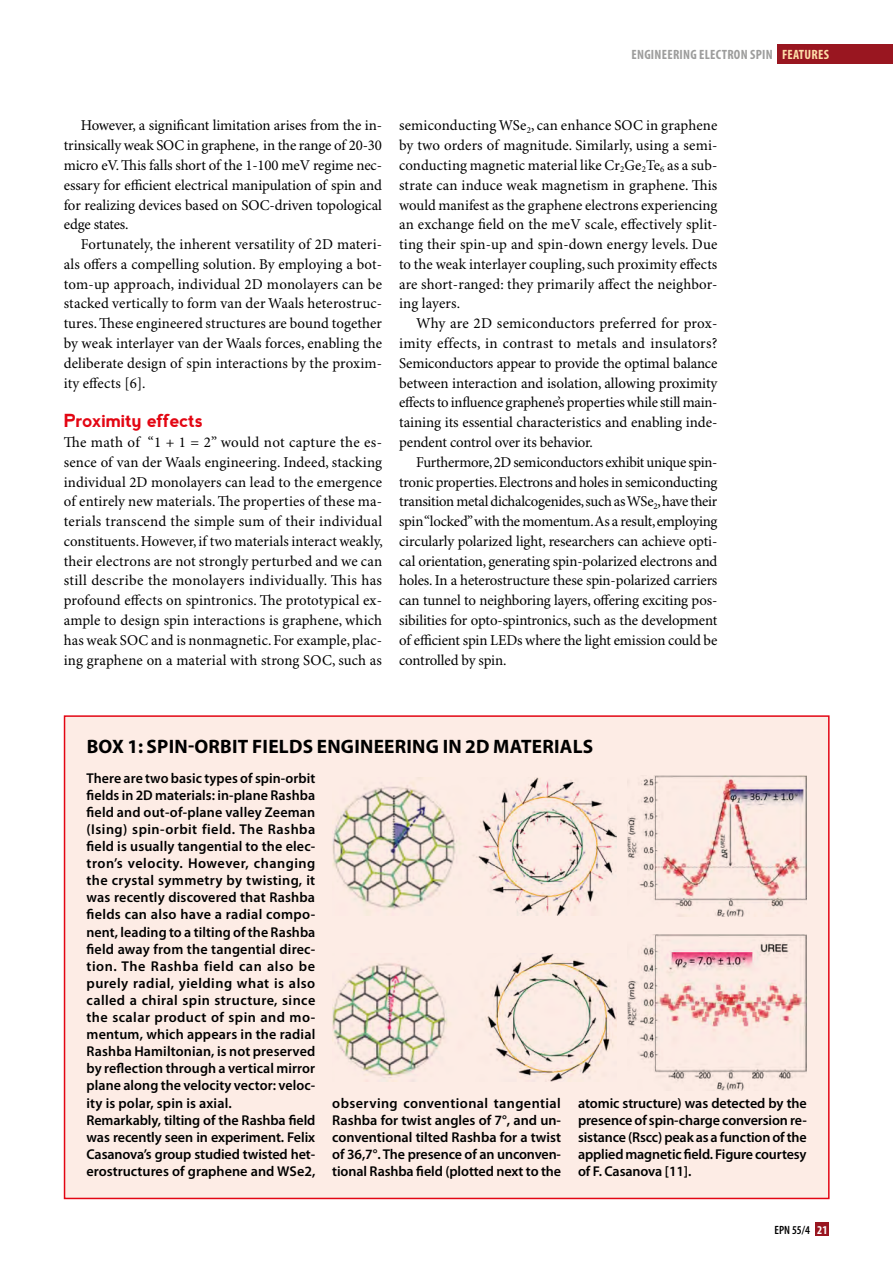
<style>
.page{position:relative;width:893px;height:1263px;background:#fff}
.page>*{position:absolute;margin:0;border:0;box-sizing:border-box;transform-origin:0 0}
.t1{font:700 19.5px "Myriad Pro";letter-spacing:.01em;color:#000}
.t2{font:700 18px "nevis";letter-spacing:-.015em;color:#e30613}
.t3{font:15px/19.8px "Minion Pro";color:#000;text-align:justify}
.t4{font:600 14.25px/17.1px "Myriad Pro";letter-spacing:.01em;color:#000;text-align:justify}
.t5{font:700 condensed 13.5px "Myriad Pro";color:#9d9d9c}
.t6{font:700 condensed 13.5px "Myriad Pro";letter-spacing:.02em;color:#fedea9}
.t7{font:600 condensed 12px "Myriad Pro";color:#000}
.s1{font-weight:700;color:#fff}
</style>
<div class="page">
<div style="left:816px;top:1222px;width:13px;height:14px;background:#991620"></div>
<div style="left:777px;top:45px;width:116px;height:19px;background:#991620"></div>
<div style="left:65px;top:716px;width:764px;height:482px;background:#fdece5"></div>
<div style="left:64px;top:715px;width:766px;height:484px;border:2px solid #e30613"></div>
<img style="left:332px;top:777px;width:284px;height:138px">
<img style="left:332px;top:953px;width:284px;height:129px">
<img style="left:628px;top:776px;width:179px;height:140px">
<img style="left:628px;top:935px;width:179px;height:155px">
<p class="t5" style="left:631px;top:47px;width:13px">ENGINEERING</p>
<p class="t5" style="left:699px;top:47px;width:13px">ELECTRON</p>
<p class="t5" style="left:750px;top:47px;width:12px">SPIN</p>
<p class="t6" style="left:782px;top:47px;width:49px">FEATURES</p>
<p class="t3" style="left:64px;top:116px;width:320px;text-indent:17px">However, a significant limitation arises from the in&shy;trinsically weak SOC in graphene, in the range of 20-30 micro eV. This falls short of the 1-100 meV regime nec&shy;essary for efficient electrical manipulation of spin and for realizing devices based on SOC-driven topological edge states.</p>
<p class="t3" style="left:64px;top:235px;width:320px;text-indent:17px">Fortunately, the inherent versatility of 2D materi&shy;als offers a compelling solution. By employing a bot&shy;tom-up approach, individual 2D monolayers can be stacked vertically to form van der Waals heterostruc&shy;tures. These engineered structures are bound together by weak interlayer van der Waals forces, enabling the deliberate design of spin interactions by the proxim&shy;ity effects [6].</p>
<p class="t2" style="left:64px;top:410px;width:141px">Proximity effects</p>
<p class="t3" style="left:64px;top:433px;width:321px">The math of “1 + 1 = 2” would not capture the es&shy;sence of van der Waals engineering. Indeed, stacking individual 2D monolayers can lead to the emergence of entirely new materials. The properties of these ma&shy;terials transcend the simple sum of their individual constituents. However, if two materials interact weakly, their electrons are not strongly perturbed and we can still describe the monolayers individually. This has profound effects on spintronics. The prototypical ex&shy;ample to design spin interactions is graphene, which has weak SOC and is nonmagnetic. For example, plac&shy;ing graphene on a material with strong SOC, such as</p>
<p class="t3" style="left:399px;top:116px;width:320px">semiconducting WSe<sub>2</sub>, can enhance SOC in graphene by two orders of magnitude. Similarly, using a semi&shy;conducting magnetic material like Cr<sub>2</sub>Ge<sub>2</sub>Te<sub>6</sub> as a sub&shy;strate can induce weak magnetism in graphene. This would manifest as the graphene electrons experiencing an exchange field on the meV scale, effectively split&shy;ting their spin-up and spin-down energy levels. Due to the weak interlayer coupling, such proximity effects are short-ranged: they primarily affect the neighbor&shy;ing layers.</p>
<p class="t3" style="left:399px;top:314px;width:320px;text-indent:17px">Why are 2D semiconductors preferred for prox&shy;imity effects, in contrast to metals and insulators?<br>Semiconductors appear to provide the optimal balance between interaction and isolation, allowing proximity effects to influence graphene’s properties while still main&shy;taining its essential characteristics and enabling inde&shy;pendent control over its behavior.</p>
<p class="t3" style="left:399px;top:453px;width:320px;text-indent:17px">Furthermore, 2D semiconductors exhibit unique spin&shy;tronic properties. Electrons and holes in semiconducting transition metal dichalcogenides, such as WSe<sub>2</sub>, have their spin “locked” with the momentum. As a result, employing circularly polarized light, researchers can achieve opti&shy;cal orientation, generating spin-polarized electrons and holes. In a heterostructure these spin-polarized carriers can tunnel to neighboring layers, offering exciting pos&shy;sibilities for opto-spintronics, such as the development of efficient spin LEDs where the light emission could be controlled by spin.</p>
<h1 class="t1" style="left:87px;top:735px;width:508px">BOX 1: SPIN-ORBIT FIELDS ENGINEERING IN 2D MATERIALS</h1>
<p class="t4" style="left:87px;top:769px;width:230px;text-align:left">There are two basic types of spin-orbit fields in 2D materials: in-plane Rashba field and out-of-plane valley Zeeman (Ising) spin-orbit field. The Rashba field is usually tangential to the elec&shy;tron’s velocity. However, changing the crystal symmetry by twisting, it was recently discovered that Rashba fields can also have a radial compo&shy;nent, leading to a tilting of the Rashba field away from the tangential direc&shy;tion. The Rashba field can also be purely radial, yielding what is also called a chiral spin structure, since the scalar product of spin and mo&shy;mentum, which appears in the radial Rashba Hamiltonian, is not preserved by reflection through a vertical mirror plane along the velocity vector: veloc&shy;ity is polar, spin is axial.<br>Remarkably, tilting of the Rashba field was recently seen in experiment. Felix Casanova’s group studied twisted het&shy;erostructures of graphene and WSe2,</p>
<p class="t4" style="left:332px;top:1094px;width:230px">observing conventional tangential Rashba for twist angles of 7°, and un&shy;conventional tilted Rashba for a twist of 36,7°. The presence of an unconven&shy;tional Rashba field (plotted next to the</p>
<p class="t4" style="left:578px;top:1094px;width:230px">atomic structure) was detected by the presence of spin-charge conversion re&shy;sistance (Rscc) peak as a function of the applied magnetic field. Figure courtesy of F. Casanova [11].</p>
<p class="t7" style="left:774px;top:1223px;width:54px">EPN 55/4 <span class="s1">21</span></p>
</div>
